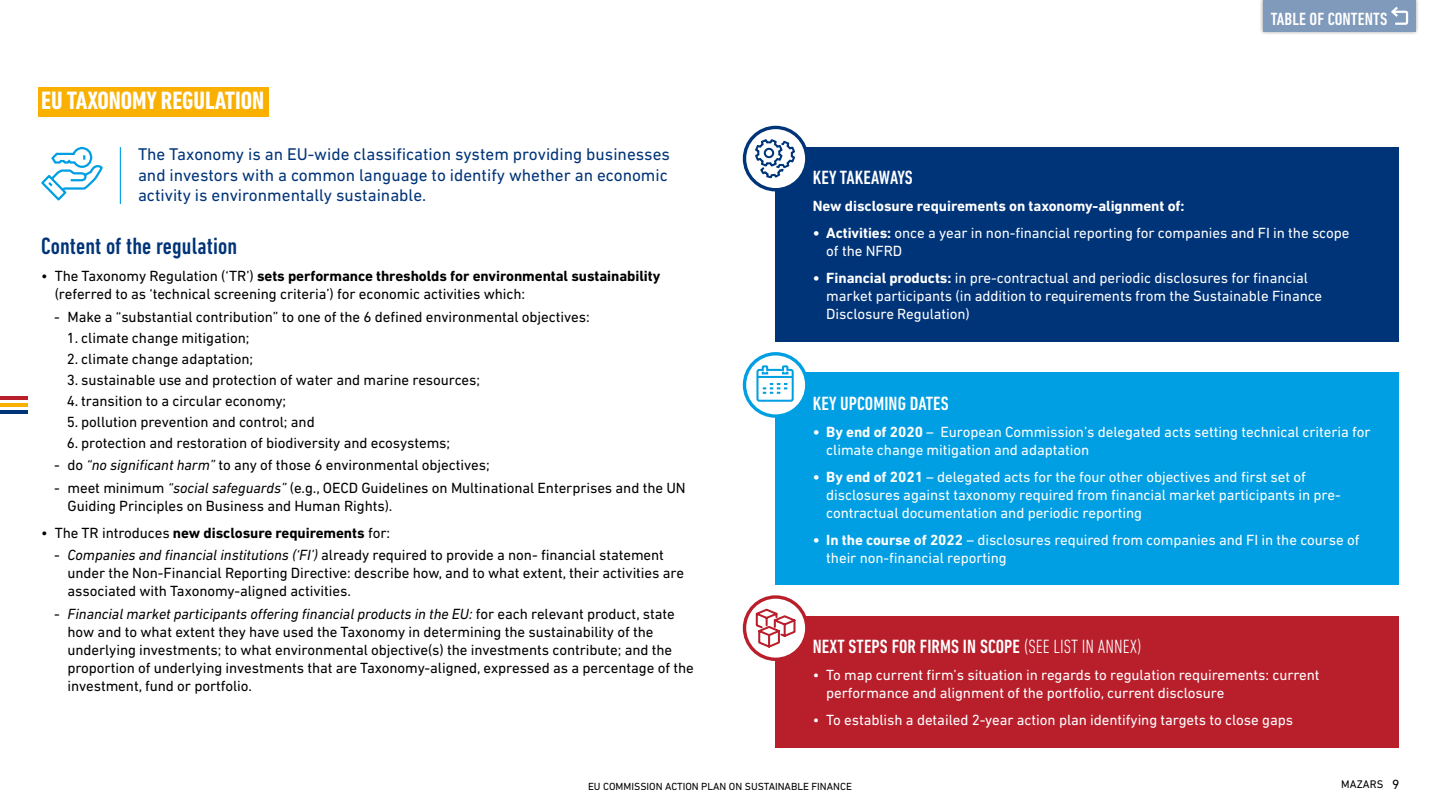
<style>
.page{position:relative;width:1440px;height:810px;background:#fff}
.page>*{position:absolute;margin:0;border:0;box-sizing:border-box;transform-origin:0 0}
.t1{font:700 condensed 25.5px "DIN Next LT Pro";letter-spacing:-.005em;color:#fff}
.t2{font:500 condensed 24px "DIN Next LT Pro";letter-spacing:.005em;color:#003478}
.t3{font:500 condensed 19.5px "DIN Next LT Pro";letter-spacing:.005em;color:#fff}
.t4{font:500 condensed 18px "DIN Next LT Pro";letter-spacing:.005em;color:#fff}
.t5{font:17.25px/20.7px "DIN Next LT Pro";color:#003478;text-align:justify}
.t6{font:15px/18px "DIN Next LT Pro";letter-spacing:-.005em;color:#000}
.t7{font:15px/18px "DIN Next LT Pro";letter-spacing:-.005em;color:#fff}
.t8{font:700 15px "DIN Next LT Pro";letter-spacing:-.005em;color:#fff}
.t9{font:700 15px "DIN Next LT Pro";letter-spacing:-.005em;color:#000}
.t10{font:11.25px "DIN Next LT Pro";letter-spacing:.01em;color:#000}
.t11{font:10.5px "DIN Next LT Pro";color:#000}
.s1{font-weight:700}
.s2{font-style:italic}
.s3{font-weight:400}
.s4{font-weight:300}
.s5{font-size:13.5px}
</style>
<div class="page">
<hr style="left:0;top:410px;width:28px;height:3px;background:#003478">
<hr style="left:0;top:403px;width:28px;height:4px;background:#f9b000">
<hr style="left:0;top:397px;width:28px;height:3px;background:#b91e2b">
<div style="left:1259px;top:0;width:161px;height:36px;background:#000;opacity:.44"></div>
<div style="left:1263px;top:0;width:153px;height:32px;background:#809abb"></div>
<svg style="left:1391px;top:6px;width:18px;height:19px"></svg>
<div style="left:38px;top:87px;width:231px;height:30px;background:#f9b000"></div>
<svg style="left:41px;top:147px;width:62px;height:54px"></svg>
<div style="left:775px;top:147px;width:624px;height:195px;background:#003478"></div>
<div style="left:775px;top:373px;width:624px;height:212px;background:#009fe3"></div>
<div style="left:775px;top:616px;width:624px;height:132px;background:#b91e2b"></div>
<hr style="left:120px;top:147px;width:1px;height:57px;background:#009fe3">
<svg style="left:745px;top:597px;width:62px;height:62px"></svg>
<div style="left:743px;top:595px;width:65px;height:66px;border:3px solid #b91e2b;border-radius:50%"></div>
<svg style="left:754px;top:608px;width:43px;height:41px"></svg>
<svg style="left:745px;top:127px;width:62px;height:63px"></svg>
<div style="left:743px;top:126px;width:65px;height:65px;border:3px solid #003478;border-radius:50%"></div>
<svg style="left:754px;top:138px;width:43px;height:42px"></svg>
<svg style="left:745px;top:354px;width:62px;height:62px"></svg>
<div style="left:743px;top:352px;width:65px;height:66px;border:3px solid #009fe3;border-radius:50%"></div>
<svg style="left:755px;top:364px;width:40px;height:39px"></svg>
<h1 class="t1" style="left:41px;top:86px;width:224px">EU TAXONOMY REGULATION</h1>
<p class="t5" style="left:138px;top:144px;width:534px">The Taxonomy is an EU-wide classification system providing businesses and investors with a common language to identify whether an economic activity is environmentally sustainable.</p>
<h2 class="t2" style="left:41px;top:233px;width:197px">Content of the regulation</h2>
<p class="t6" style="left:55px;top:267px;width:607px;text-indent:-14px">• The Taxonomy Regulation (‘TR’) <span class="s1">sets performance thresholds for environmental sustainability </span>(referred to as ‘technical screening criteria’) for economic activities which:</p>
<p class="t6" style="left:54px;top:307px;width:537px">- Make a “substantial contribution” to one of the 6 defined environmental objectives:</p>
<p class="t6" style="left:67px;top:328px;width:184px">1. climate change mitigation;</p>
<p class="t6" style="left:67px;top:349px;width:188px">2. climate change adaptation;</p>
<p class="t6" style="left:67px;top:370px;width:415px">3. sustainable use and protection of water and marine resources;</p>
<p class="t6" style="left:67px;top:391px;width:221px">4. transition to a circular economy;</p>
<p class="t6" style="left:67px;top:412px;width:250px">5. pollution prevention and control; and</p>
<p class="t6" style="left:67px;top:433px;width:385px">6. protection and restoration of biodiversity and ecosystems;</p>
<p class="t6" style="left:54px;top:456px;width:437px">- do <span class="s2">“no significant harm”</span> to any of those 6 environmental objectives;</p>
<p class="t6" style="left:68px;top:478px;width:620px;text-indent:-14px">- meet minimum <span class="s2">“social safeguards”</span> (e.g., OECD Guidelines on Multinational Enterprises and the UN<br>Guiding Principles on Business and Human Rights).</p>
<p class="t9" style="left:41px;top:524px;width:350px"><span class="s3">• The TR introduces</span> new disclosure requirements <span class="s3">for:</span></p>
<p class="t6" style="left:68px;top:546px;width:618px;text-indent:-14px">- <span class="s2">Companies and financial institutions (‘FI’)</span> already required to provide a non- financial statement under the Non-Financial Reporting Directive: describe how, and to what extent, their activities are associated with Taxonomy-aligned activities.</p>
<p class="t6" style="left:68px;top:604px;width:628px;text-indent:-14px">- <span class="s2">Financial market participants offering financial products in the EU:</span> for each relevant product, state how and to what extent they have used the Taxonomy in determining the sustainability of the underlying investments; to what environmental objective(s) the investments contribute; and the proportion of underlying investments that are Taxonomy-aligned, expressed as a percentage of the investment, fund or portfolio.</p>
<p class="t4" style="left:1271px;top:9px;width:118px">TABLE OF CONTENTS</p>
<h3 class="t3" style="left:813px;top:167px;width:101px">KEY TAKEAWAYS</h3>
<p class="t8" style="left:813px;top:197px;width:373px">New disclosure requirements on taxonomy-alignment of:</p>
<p class="t7" style="left:826px;top:224px;width:525px;text-indent:-14px"><span class="s1">• Activities:</span> once a year in non-financial reporting for companies and FI in the scope of the NFRD</p>
<p class="t7" style="left:826px;top:269px;width:498px;text-indent:-14px"><span class="s1">• Financial products:</span> in pre-contractual and periodic disclosures for financial market participants (in addition to requirements from the Sustainable Finance<br>Disclosure Regulation)</p>
<h3 class="t3" style="left:813px;top:392px;width:137px">KEY UPCOMING DATES</h3>
<p class="t7" style="left:826px;top:422px;width:546px;text-indent:-14px"><span class="s1">• By end of 2020</span> – European Commission’s delegated acts setting technical criteria for climate change mitigation and adaptation</p>
<p class="t7" style="left:826px;top:467px;width:516px;text-indent:-14px"><span class="s1">• By end of 2021</span> – delegated acts for the four other objectives and first set of disclosures against taxonomy required from financial market participants in pre&shy;contractual documentation and periodic reporting</p>
<p class="t7" style="left:826px;top:530px;width:535px;text-indent:-14px"><span class="s1">• In the course of 2022</span> – disclosures required from companies and FI in the course of their non-financial reporting</p>
<h3 class="t3" style="left:813px;top:636px;width:331px">NEXT STEPS FOR FIRMS IN SCOPE <span class="s4">(SEE LIST IN ANNEX)</span></h3>
<p class="t7" style="left:826px;top:666px;width:495px;text-indent:-14px">• To map current firm’s situation in regards to regulation requirements: current performance and alignment of the portfolio, current disclosure</p>
<p class="t7" style="left:813px;top:711px;width:482px">• To establish a detailed 2-year action plan identifying targets to close gaps</p>
<p class="t11" style="left:588px;top:780px;width:265px">EU COMMISSION ACTION PLAN ON SUSTAINABLE FINANCE</p>
<p class="t10" style="left:1341px;top:778px;width:60px">MAZARS <span class="s5">9</span></p>
</div>
